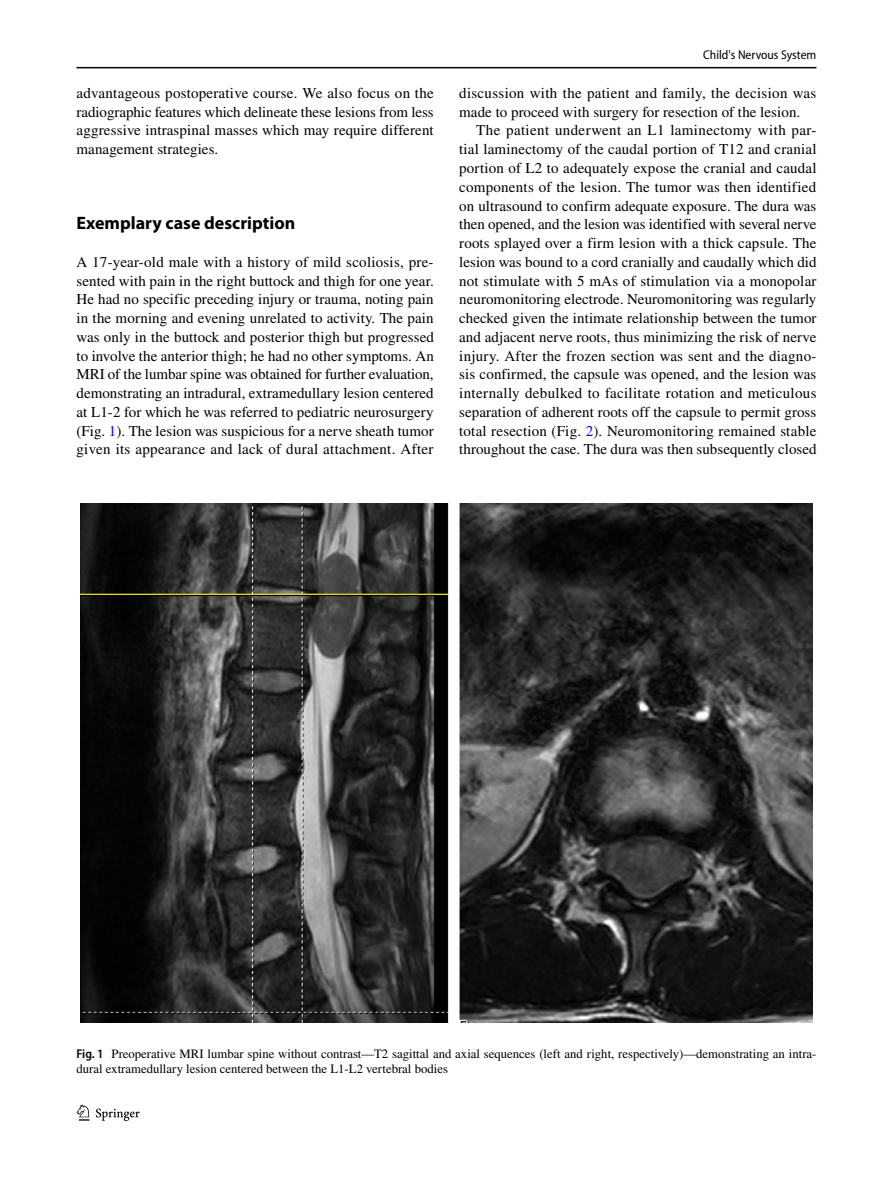
<style>
.page{position:relative;width:893px;height:1187px;background:#fff}
.page>*{position:absolute;margin:0;border:0;box-sizing:border-box;transform-origin:0 0}
.t1{font:700 18px "Myriad Pro";color:#000}
.t2{font:15px/18.8px "STIX";letter-spacing:.005em;color:#000;text-align:justify}
.t3{font:12.75px/15px "STIX";color:#000}
.t4{font:semi-condensed 12.75px "Myriad Pro";color:#000}
.s1{color:#00f}
.s2{font-family:"Myriad Pro";font-weight:600;font-stretch:semi-condensed}
</style>
<div class="page">
<hr style="left:77px;top:67px;width:739px;height:1px;background:#000">
<svg style="left:77px;top:1104px;width:12px;height:16px"></svg>
<svg style="left:96px;top:1108px;width:44px;height:12px"></svg>
<img style="left:81px;top:503px;width:731px;height:519px">
<p class="t2" style="left:77px;top:84px;width:359px">advantageous postoperative course. We also focus on the radiographic features which delineate these lesions from less aggressive intraspinal masses which may require different management strategies.</p>
<p class="t1" style="left:77px;top:211px;width:220px">Exemplary case description</p>
<p class="t2" style="left:77px;top:253px;width:359px">A 17-year-old male with a history of mild scoliosis, pre&shy;sented with pain in the right buttock and thigh for one year.<br>He had no specific preceding injury or trauma, noting pain in the morning and evening unrelated to activity. The pain was only in the buttock and posterior thigh but progressed to involve the anterior thigh; he had no other symptoms. An MRI of the lumbar spine was obtained for further evaluation, demonstrating an intradural, extramedullary lesion centered at L1-2 for which he was referred to pediatric neurosurgery (Fig. <span class="s1">1</span>). The lesion was suspicious for a nerve sheath tumor given its appearance and lack of dural attachment. After</p>
<p class="t4" style="left:703px;top:48px;width:115px">Child's Nervous System</p>
<p class="t2" style="left:459px;top:84px;width:359px">discussion with the patient and family, the decision was made to proceed with surgery for resection of the lesion.</p>
<p class="t2" style="left:459px;top:122px;width:359px;text-indent:17px">The patient underwent an L1 laminectomy with par&shy;tial laminectomy of the caudal portion of T12 and cranial portion of L2 to adequately expose the cranial and caudal components of the lesion. The tumor was then identified on ultrasound to confirm adequate exposure. The dura was then opened, and the lesion was identified with several nerve roots splayed over a firm lesion with a thick capsule. The lesion was bound to a cord cranially and caudally which did not stimulate with 5 mAs of stimulation via a monopolar neuromonitoring electrode. Neuromonitoring was regularly checked given the intimate relationship between the tumor and adjacent nerve roots, thus minimizing the risk of nerve injury. After the frozen section was sent and the diagno&shy;sis confirmed, the capsule was opened, and the lesion was internally debulked to facilitate rotation and meticulous separation of adherent roots off the capsule to permit gross total resection (Fig. <span class="s1">2</span>). Neuromonitoring remained stable throughout the case. The dura was then subsequently closed</p>
<p class="t3" style="left:77px;top:1046px;width:741px"><span class="s2">Fig. 1</span> Preoperative MRI lumbar spine without contrast—T2 sagittal and axial sequences (left and right, respectively)—demonstrating an intra&shy;dural extramedullary lesion centered between the L1-L2 vertebral bodies</p>
</div>
